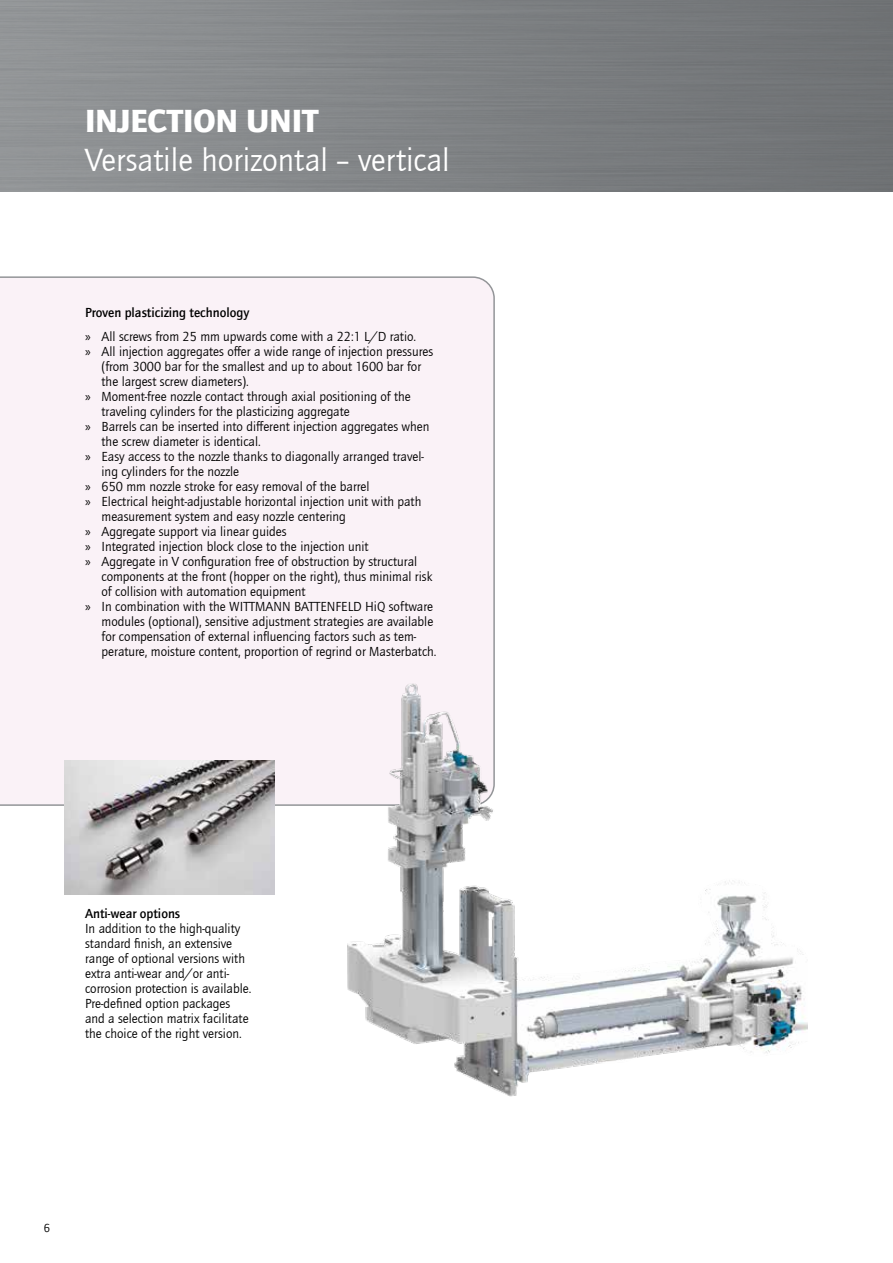
<style>
.page{position:relative;width:893px;height:1263px;background:#fff}
.page>*{position:absolute;margin:0;border:0;box-sizing:border-box;transform-origin:0 0}
.t1{font:33px "Quay Sans ITC Com";color:#fff}
.t2{font:900 33px "Quay Sans ITC Com";color:#fff}
.t3{font:13.5px/15px "Quay Sans ITC Com";color:#000}
.t4{font:500 13.5px "Quay Sans ITC Com";color:#000}
.t5{font:12px "Quay Sans ITC Com";color:#000}
.s1{font-weight:500}
.s2{font-family:"Myriad Pro"}
</style>
<div class="page">
<div style="left:0;top:0;width:893px;height:191px;background:linear-gradient(to right,#939698,#6d7073)"></div>
<div style="left:0;top:276px;width:495px;height:530px;background:#faf2f7"></div>
<img style="left:64px;top:760px;width:190px;height:134px">
<img style="left:254px;top:669px;width:554px;height:428px">
<h1 class="t2" style="left:85px;top:100px;width:235px">INJECTION UNIT</h1>
<h1 class="t1" style="left:85px;top:141px;width:366px">Versatile horizontal – vertical</h1>
<p class="t3" style="left:85px;top:301px;width:333px;line-height:23.5px"><span class="s1">Proven plasticizing technology<br></span><span class="s2">»</span> All screws from 25 mm upwards come with a 22:1 L/D ratio.</p>
<p class="t3" style="left:85px;top:344px;width:350px"><span class="s2">»</span> All injection aggregates offer a wide range of injection pressures</p>
<p class="t3" style="left:102px;top:359px;width:321px">(from 3000 bar for the smallest and up to about 1600 bar for</p>
<p class="t3" style="left:102px;top:374px;width:149px">the largest screw diameters).</p>
<p class="t3" style="left:85px;top:389px;width:327px"><span class="s2">»</span> Moment-free nozzle contact through axial positioning of the</p>
<p class="t3" style="left:102px;top:404px;width:250px">traveling cylinders for the plasticizing aggregate</p>
<p class="t3" style="left:85px;top:419px;width:346px"><span class="s2">»</span> Barrels can be inserted into different injection aggregates when</p>
<p class="t3" style="left:102px;top:434px;width:161px">the screw diameter is identical.</p>
<p class="t3" style="left:85px;top:449px;width:340px"><span class="s2">»</span> Easy access to the nozzle thanks to diagonally arranged travel-</p>
<p class="t3" style="left:102px;top:464px;width:139px">ing cylinders for the nozzle</p>
<p class="t3" style="left:85px;top:479px;width:286px"><span class="s2">»</span> 650 mm nozzle stroke for easy removal of the barrel</p>
<p class="t3" style="left:85px;top:494px;width:338px"><span class="s2">»</span> Electrical height-adjustable horizontal injection unit with path</p>
<p class="t3" style="left:102px;top:509px;width:246px">measurement system and easy nozzle centering</p>
<p class="t3" style="left:85px;top:524px;width:203px"><span class="s2">»</span> Aggregate support via linear guides</p>
<p class="t3" style="left:85px;top:539px;width:285px"><span class="s2">»</span> Integrated injection block close to the injection unit</p>
<p class="t3" style="left:85px;top:554px;width:334px"><span class="s2">»</span> Aggregate in V configuration free of obstruction by structural</p>
<p class="t3" style="left:102px;top:569px;width:332px">components at the front (hopper on the right), thus minimal risk</p>
<p class="t3" style="left:102px;top:584px;width:205px">of collision with automation equipment</p>
<p class="t3" style="left:85px;top:599px;width:350px"><span class="s2">»</span> In combination with the WITTMANN BATTENFELD HiQ software</p>
<p class="t3" style="left:102px;top:614px;width:333px">modules (optional), sensitive adjustment strategies are available</p>
<p class="t3" style="left:102px;top:629px;width:316px">for compensation of external influencing factors such as tem-</p>
<p class="t3" style="left:102px;top:644px;width:336px">perature, moisture content, proportion of regrind or Masterbatch.</p>
<p class="t4" style="left:85px;top:905px;width:97px">Anti-wear options</p>
<p class="t3" style="left:85px;top:921px;width:168px">In addition to the high-quality standard finish, an extensive range of optional versions with extra anti-wear and/or anti&shy;corrosion protection is available.<br>Pre-defined option packages and a selection matrix facilitate the choice of the right version.</p>
<p class="t5" style="left:44px;top:1220px;width:8px">6</p>
</div>
